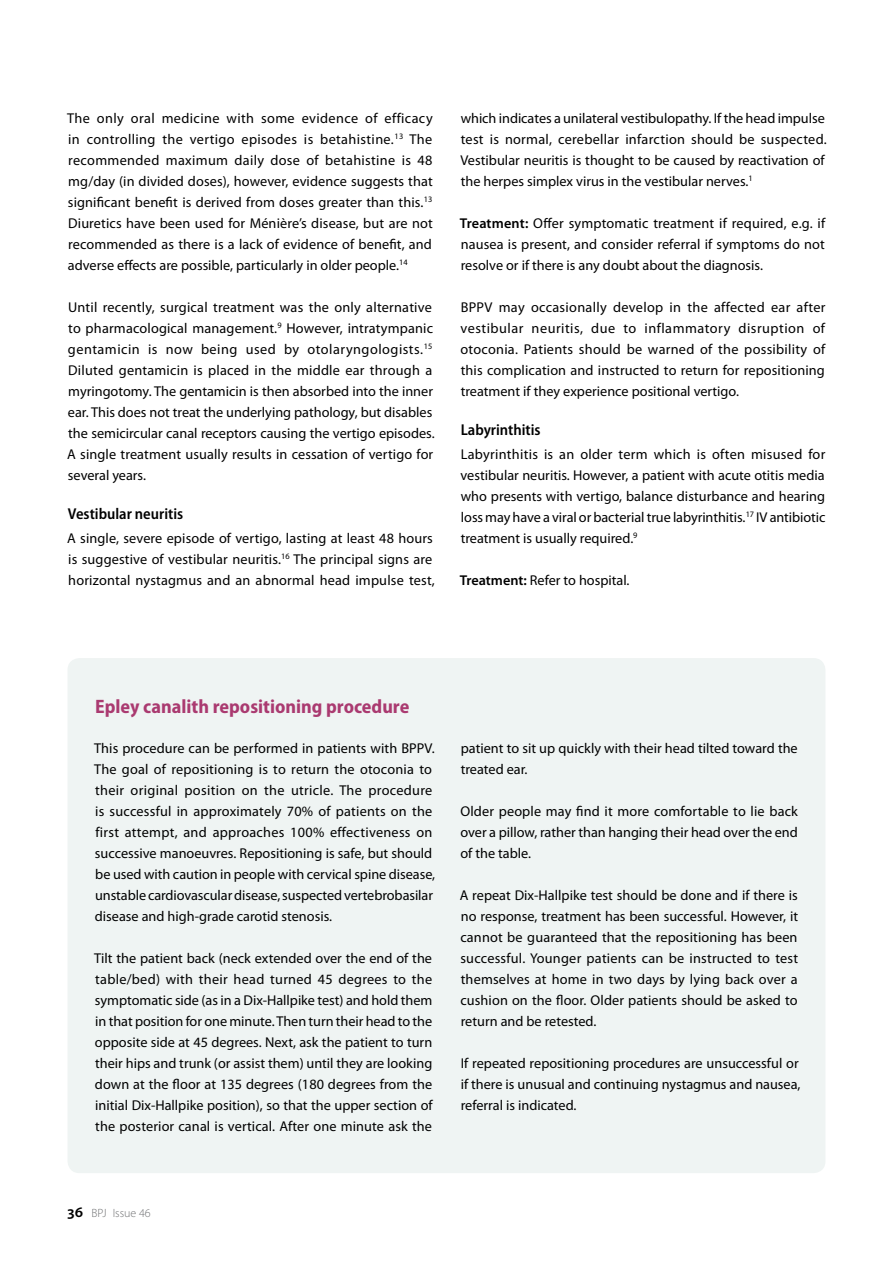
<style>
.page{position:relative;width:893px;height:1263px;background:#fff}
.page>*{position:absolute;margin:0;border:0;box-sizing:border-box;transform-origin:0 0}
.t1{font:700 semi-condensed 19.5px "Myriad Pro";color:#aa3a70}
.t2{font:600 semi-condensed 15.75px "Myriad Pro";color:#000}
.t3{font:14.25px/21px "Myriad Pro";color:#000;text-align:justify}
.t4{font:300 12px "Myriad Pro";color:#707173}
.s1{font-weight:600}
.s2{font-weight:600;font-size:15.75px;color:#000}
</style>
<div class="page">
<div style="left:67px;top:658px;width:758px;height:515px;background:#eff4f3;border-radius:12px"></div>
<p class="t3" style="left:67px;top:108px;width:367px">The only oral medicine with some evidence of efficacy in controlling the vertigo episodes is betahistine.<sup>13</sup> The recommended maximum daily dose of betahistine is 48 mg/day (in divided doses), however, evidence suggests that significant benefit is derived from doses greater than this.<sup>13<br></sup>Diuretics have been used for Ménière’s disease, but are not recommended as there is a lack of evidence of benefit, and adverse effects are possible, particularly in older people.<sup>14</sup></p>
<p class="t3" style="left:67px;top:296px;width:369px;text-align:left">Until recently, surgical treatment was the only alternative to pharmacological management.<sup>9</sup> However, intratympanic gentamicin is now being used by otolaryngologists.<sup>15<br></sup>Diluted gentamicin is placed in the middle ear through a myringotomy. The gentamicin is then absorbed into the inner ear. This does not treat the underlying pathology, but disables the semicircular canal receptors causing the vertigo episodes.<br>A single treatment usually results in cessation of vertigo for several years.</p>
<p class="t2" style="left:68px;top:505px;width:117px">Vestibular neuritis</p>
<p class="t3" style="left:67px;top:527px;width:369px;text-align:left">A single, severe episode of vertigo, lasting at least 48 hours is suggestive of vestibular neuritis.<sup>16</sup> The principal signs are horizontal nystagmus and an abnormal head impulse test,</p>
<p class="t3" style="left:460px;top:108px;width:368px;text-align:left">which indicates a unilateral vestibulopathy. If the head impulse test is normal, cerebellar infarction should be suspected.<br>Vestibular neuritis is thought to be caused by reactivation of the herpes simplex virus in the vestibular nerves.<sup>1</sup></p>
<p class="t3" style="left:460px;top:212px;width:367px"><span class="s1">Treatment:</span> Offer symptomatic treatment if required, e.g. if nausea is present, and consider referral if symptoms do not resolve or if there is any doubt about the diagnosis.</p>
<p class="t3" style="left:460px;top:297px;width:367px">BPPV may occasionally develop in the affected ear after vestibular neuritis, due to inflammatory disruption of otoconia. Patients should be warned of the possibility of this complication and instructed to return for repositioning treatment if they experience positional vertigo.</p>
<p class="t2" style="left:461px;top:421px;width:81px">Labyrinthitis</p>
<p class="t3" style="left:461px;top:443px;width:367px">Labyrinthitis is an older term which is often misused for vestibular neuritis. However, a patient with acute otitis media who presents with vertigo, balance disturbance and hearing loss may have a viral or bacterial true labyrinthitis.<sup>17</sup> IV antibiotic treatment is usually required.<sup>9</sup></p>
<p class="t3" style="left:460px;top:569px;width:171px"><span class="s1">Treatment:</span> Refer to hospital.</p>
<h1 class="t1" style="left:95px;top:696px;width:316px">Epley canalith repositioning procedure</h1>
<p class="t3" style="left:94px;top:737px;width:343px;text-align:left">This procedure can be performed in patients with BPPV.<br>The goal of repositioning is to return the otoconia to their original position on the utricle. The procedure is successful in approximately 70% of patients on the first attempt, and approaches 100% effectiveness on successive manoeuvres. Repositioning is safe, but should be used with caution in people with cervical spine disease, unstable cardiovascular disease, suspected vertebrobasilar disease and high-grade carotid stenosis.</p>
<p class="t3" style="left:94px;top:948px;width:340px">Tilt the patient back (neck extended over the end of the table/bed) with their head turned 45 degrees to the symptomatic side (as in a Dix-Hallpike test) and hold them in that position for one minute. Then turn their head to the opposite side at 45 degrees. Next, ask the patient to turn their hips and trunk (or assist them) until they are looking down at the floor at 135 degrees (180 degrees from the initial Dix-Hallpike position), so that the upper section of the posterior canal is vertical. After one minute ask the</p>
<p class="t3" style="left:461px;top:738px;width:339px">patient to sit up quickly with their head tilted toward the treated ear.</p>
<p class="t3" style="left:460px;top:801px;width:339px">Older people may find it more comfortable to lie back over a pillow, rather than hanging their head over the end of the table.</p>
<p class="t3" style="left:460px;top:885px;width:340px">A repeat Dix-Hallpike test should be done and if there is no response, treatment has been successful. However, it cannot be guaranteed that the repositioning has been successful. Younger patients can be instructed to test themselves at home in two days by lying back over a cushion on the floor. Older patients should be asked to return and be retested.</p>
<p class="t3" style="left:461px;top:1053px;width:341px;text-align:left">If repeated repositioning procedures are unsuccessful or if there is unusual and continuing nystagmus and nausea, referral is indicated.</p>
<p class="t4" style="left:68px;top:1206px;width:85px"><span class="s2">36</span> BPJ Issue 46</p>
</div>
